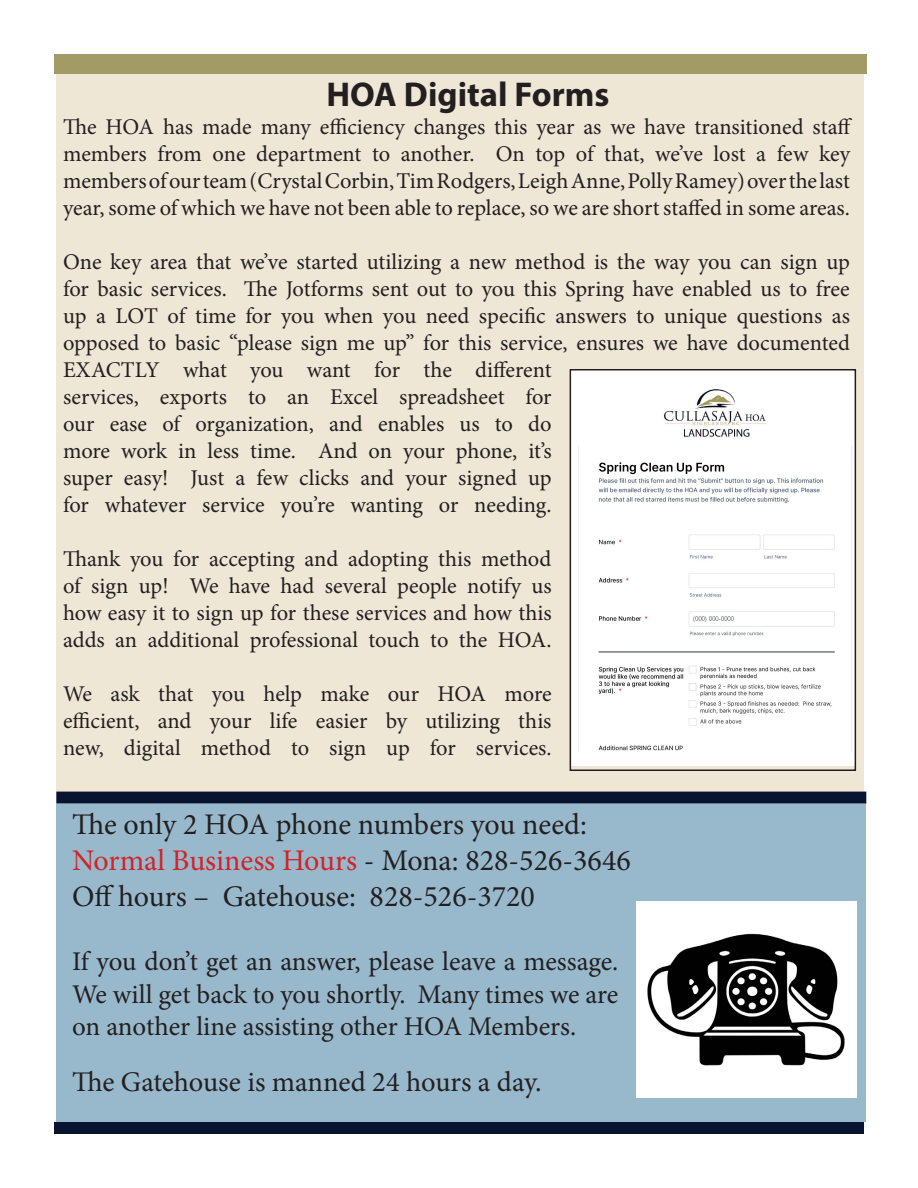
<style>
.page{position:relative;width:918px;height:1188px;background:#fff}
.page>*{position:absolute;margin:0;border:0;box-sizing:border-box;transform-origin:0 0}
.t1{font:700 34.5px "Myriad Pro";color:#231f20}
.t2{font:30px "Minion Pro";letter-spacing:-.005em;color:#231f20}
.t3{font:30px "Minion Pro";color:#d1232a}
.t4{font:28.5px "Minion Pro";letter-spacing:-.005em;color:#231f20}
.t5{font:27px/32.4px "Minion Pro";letter-spacing:-.005em;color:#231f20;text-align:justify}
.t6{font:22.5px/27px "Minion Pro";letter-spacing:-.005em;color:#231f20;text-align:justify}
.s1{color:#231f20}
</style>
<div class="page">
<div style="left:54px;top:1122px;width:810px;height:12px;background:#091430"></div>
<div style="left:56px;top:74px;width:808px;height:718px;background:#eee7d6"></div>
<div style="left:56px;top:805px;width:810px;height:317px;background:#98b9cc"></div>
<div style="left:56px;top:792px;width:810px;height:12px;background:#091430"></div>
<img style="left:573px;top:372px;width:280px;height:394px">
<div style="left:570px;top:369px;width:286px;height:402px;border:2px solid #231f20"></div>
<img style="left:636px;top:902px;width:220px;height:196px">
<div style="left:54px;top:54px;width:812px;height:20px;background:#a29b65"></div>
<p class="t1" style="left:326px;top:72px;width:285px">HOA Digital Forms</p>
<p class="t6" style="left:63px;top:114px;width:791px">The HOA has made many efficiency changes this year as we have transitioned staff members from one department to another. On top of that, we’ve lost a few key</p>
<p class="t6" style="left:63px;top:168px;width:788px">members of our team (Crystal Corbin, Tim Rodgers, Leigh Anne, Polly Ramey) over the last year, some of which we have not been able to replace, so we are short staffed in some areas.</p>
<p class="t6" style="left:63px;top:249px;width:788px">One key area that we’ve started utilizing a new method is the way you can sign up for basic services. The Jotforms sent out to you this Spring have enabled us to free up a LOT of time for you when you need specific answers to unique questions as opposed to basic “please sign me up” for this service, ensures we have documented</p>
<p class="t6" style="left:63px;top:357px;width:490px">EXACTLY what you want for the different services, exports to an Excel spreadsheet for our ease of organization, and enables us to do more work in less time. And on your phone, it’s super easy! Just a few clicks and your signed up for whatever service you’re wanting or needing.</p>
<p class="t6" style="left:63px;top:546px;width:490px">Thank you for accepting and adopting this method of sign up! We have had several people notify us how easy it to sign up for these services and how this adds an additional professional touch to the HOA.</p>
<p class="t6" style="left:63px;top:681px;width:490px">We ask that you help make our HOA more efficient, and your life easier by utilizing this new, digital method to sign up for services.</p>
<p class="t2" style="left:72px;top:804px;width:517px">The only 2 HOA phone numbers you need:</p>
<p class="t3" style="left:72px;top:840px;width:560px">Normal Business Hours <span class="s1">- Mona: 828-526-3646</span></p>
<p class="t2" style="left:72px;top:876px;width:465px">Off hours – Gatehouse: 828-526-3720</p>
<p class="t5" style="left:72px;top:946px;width:548px">If you don’t get an answer, please leave a message.<br>We will get back to you shortly. Many times we are on another line assisting other HOA Members.</p>
<p class="t4" style="left:72px;top:1063px;width:471px">The Gatehouse is manned 24 hours a day.</p>
</div>
